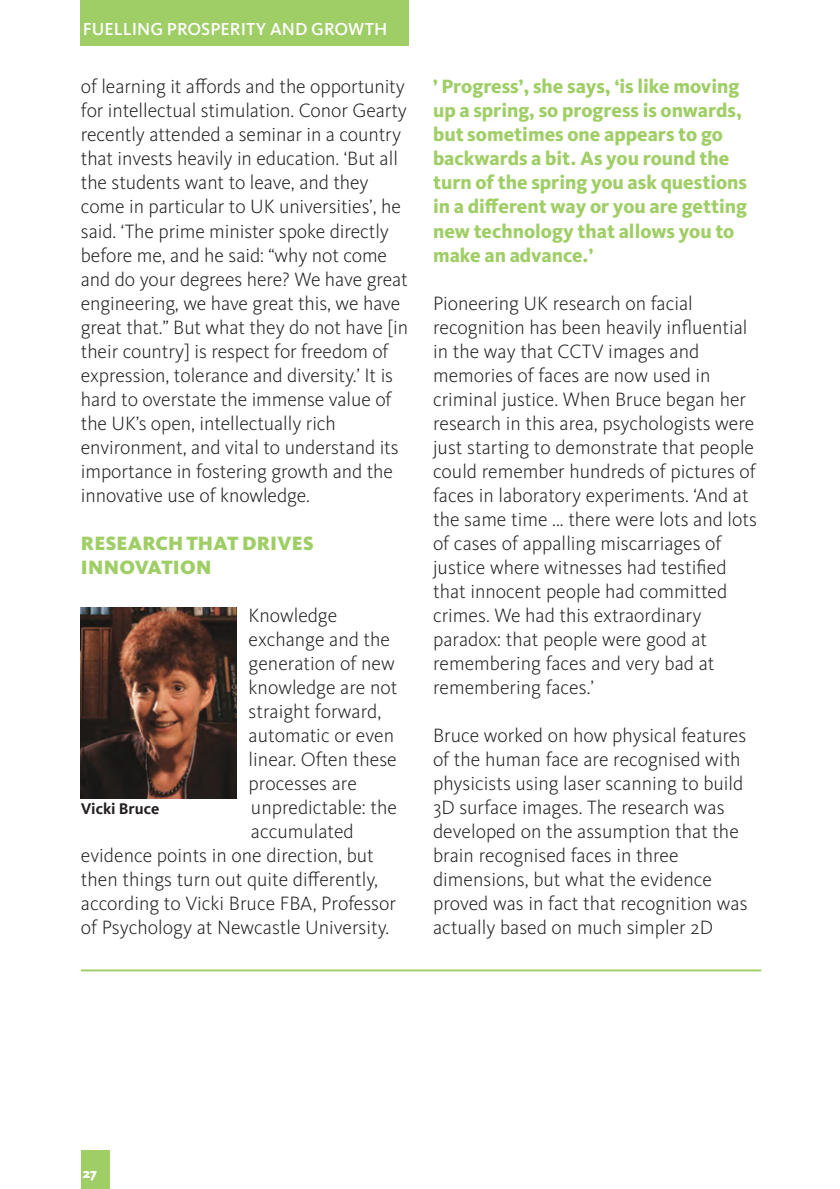
<style>
.page{position:relative;width:840px;height:1189px;background:#fff}
.page>*{position:absolute;margin:0;border:0;box-sizing:border-box;transform-origin:0 0}
.t1{font:300 20px/24px "Kievit OT";color:#231f20}
.t2{font:800 20px/24px "Kievit OT";color:#9fce66}
.t3{font:900 20px/24px "Kievit OT";letter-spacing:.01em;color:#9fce66}
.t4{font:500 18px "Kievit OT";color:#fff}
.t5{font:700 16px "Kievit OT";color:#231f20}
.t6{font:900 14px "Kievit OT";color:#fff}
</style>
<div class="page">
<div style="left:81px;top:0;width:328px;height:46px;background:#9fce66"></div>
<div style="left:81px;top:1149px;width:28px;height:39px;background:#9fce66"></div>
<hr style="left:81px;top:969px;width:680px;height:2px;background:#9fce66">
<img style="left:81px;top:607px;width:156px;height:191px">
<p class="t4" style="left:83px;top:22px;width:306px">FUELLING PROSPERITY AND GROWTH</p>
<p class="t1" style="left:81px;top:76px;width:329px">of learning it affords and the opportunity for intellectual stimulation. Conor Gearty recently attended a seminar in a country that invests heavily in education. ‘But all the students want to leave, and they come in particular to UK universities’, he said. ‘The prime minister spoke directly before me, and he said: “why not come and do your degrees here? We have great engineering, we have great this, we have great that.” But what they do not have [in their country] is respect for freedom of expression, tolerance and diversity.’ It is hard to overstate the immense value of the UK’s open, intellectually rich environment, and vital to understand its importance in fostering growth and the innovative use of knowledge.</p>
<p class="t3" style="left:81px;top:532px;width:234px">RESEARCH THAT DRIVES<br>INNOVATION</p>
<p class="t1" style="left:249px;top:604px;width:90px">Knowledge</p>
<p class="t1" style="left:249px;top:628px;width:143px">exchange and the</p>
<p class="t1" style="left:249px;top:652px;width:148px">generation of new</p>
<p class="t1" style="left:249px;top:676px;width:150px">knowledge are not</p>
<p class="t1" style="left:249px;top:700px;width:134px">straight forward,</p>
<p class="t1" style="left:249px;top:724px;width:147px">automatic or even</p>
<p class="t1" style="left:249px;top:748px;width:150px">linear. Often these</p>
<p class="t1" style="left:249px;top:772px;width:110px">processes are</p>
<p class="t1" style="left:251px;top:796px;width:147px">unpredictable: the</p>
<p class="t1" style="left:251px;top:820px;width:104px">accumulated</p>
<p class="t1" style="left:81px;top:844px;width:294px">evidence points in one direction, but</p>
<p class="t1" style="left:81px;top:868px;width:299px">then things turn out quite differently,</p>
<p class="t1" style="left:81px;top:892px;width:317px">according to Vicki Bruce FBA, Professor</p>
<p class="t1" style="left:81px;top:916px;width:310px">of Psychology at Newcastle University.</p>
<p class="t5" style="left:81px;top:802px;width:80px">Vicki Bruce</p>
<p class="t2" style="left:433px;top:76px;width:316px">’ Progress’, she says, ‘is like moving up a spring, so progress is onwards, but sometimes one appears to go backwards a bit. As you round the turn of the spring you ask questions in a different way or you are getting new technology that allows you to make an advance.’</p>
<p class="t1" style="left:433px;top:292px;width:325px">Pioneering UK research on facial recognition has been heavily influential in the way that CCTV images and memories of faces are now used in criminal justice. When Bruce began her research in this area, psychologists were just starting to demonstrate that people could remember hundreds of pictures of faces in laboratory experiments. ‘And at the same time ... there were lots and lots of cases of appalling miscarriages of justice where witnesses had testified that innocent people had committed crimes. We had this extraordinary paradox: that people were good at remembering faces and very bad at remembering faces.’</p>
<p class="t1" style="left:433px;top:724px;width:316px">Bruce worked on how physical features of the human face are recognised with physicists using laser scanning to build 3D surface images. The research was developed on the assumption that the brain recognised faces in three dimensions, but what the evidence proved was in fact that recognition was actually based on much simpler 2D</p>
<p class="t6" style="left:83px;top:1166px;width:16px">27</p>
</div>
